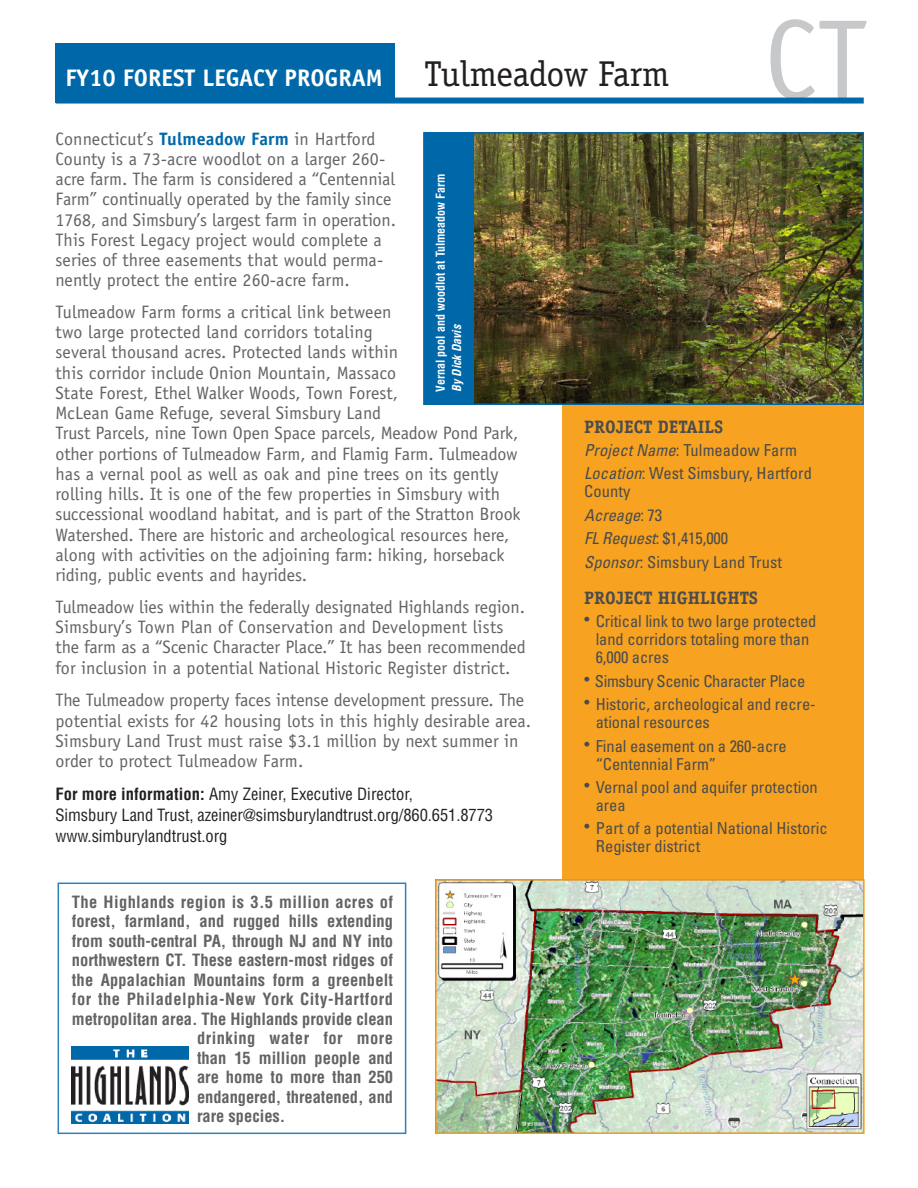
<style>
.page{position:relative;width:918px;height:1188px;background:#fff}
.page>*{position:absolute;margin:0;border:0;box-sizing:border-box;transform-origin:0 0}
.t1{font:112.8px "Officina Sans";color:#c7c8ca}
.t2{font:36px "Officina Serif";letter-spacing:-.025em;color:#231f20}
.t3{font:700 24px "Officina Sans";color:#fff}
.t4{font:18px/20.2px "Officina Sans";letter-spacing:-.005em;color:#636366}
.t5{font:700 18px "Officina Serif";color:#4b4c4d}
.t6{font:condensed 16.5px/18px "Univers";letter-spacing:-.005em;color:#4b4c4d}
.t7{font:700 condensed 16.5px "Helvetica";color:#636366}
.t8{font:condensed 16.5px/21px "Helvetica";letter-spacing:-.005em;color:#231f20}
.t9{font:700 condensed 16.5px "Helvetica";letter-spacing:.035em;color:#636366}
.t10{font:700 condensed 16.5px "Helvetica";letter-spacing:.025em;color:#636366}
.t11{font:condensed 16.5px "Univers";letter-spacing:-.025em;color:#4b4c4d}
.t12{font:700 condensed 16.5px "Helvetica";letter-spacing:.03em;color:#636366}
.t13{font:italic condensed 16.5px "Univers";letter-spacing:-.005em;color:#4b4c4d}
.t14{font:700 condensed 12px "Helvetica";color:#fff}
.t15{font:italic 700 condensed 12px "Helvetica";color:#fff}
.s1{font-weight:700;color:#0068a9}
.s2{font-weight:700}
.s3{font-style:italic}
.s4{font-style:normal}
</style>
<div class="page">
<div style="left:562px;top:402px;width:302px;height:481px;background:#f7a220"></div>
<img style="left:473px;top:135px;width:388px;height:267px">
<div style="left:423px;top:132px;width:441px;height:273px;border:2px solid #0068a9"></div>
<div style="left:58px;top:883px;width:348px;height:251px;border:2px solid #2c81bb"></div>
<img style="left:72px;top:1047px;width:117px;height:76px">
<div style="left:56px;top:98px;width:808px;height:6px;background:#0068a9"></div>
<div style="left:56px;top:44px;width:339px;height:59px;background:#0068a9"></div>
<div style="left:424px;top:133px;width:49px;height:272px;background:#0068a9"></div>
<img style="left:438px;top:882px;width:424px;height:249px">
<div style="left:435px;top:879px;width:430px;height:255px;border:2px solid #f6a01b"></div>
<p class="t3" style="left:65px;top:62px;width:319px">FY10 FOREST LEGACY PROGRAM</p>
<p class="t2" style="left:424px;top:53px;width:247px">Tulmeadow Farm</p>
<p class="t1" style="left:765px;top:-6px;width:104px">CT</p>
<p class="t4" style="left:56px;top:128px;width:342px">Connecticut’s <span class="s1">Tulmeadow Farm</span> in Hartford County is a 73-acre woodlot on a larger 260- acre farm. The farm is considered a “Centennial Farm” continually operated by the family since 1768, and Simsbury’s largest farm in operation.<br>This Forest Legacy project would complete a series of three easements that would perma&shy;nently protect the entire 260-acre farm.</p>
<p class="t4" style="left:56px;top:302px;width:337px">Tulmeadow Farm forms a critical link between</p>
<p class="t4" style="left:56px;top:322px;width:467px">two large protected land corridors totaling<br>several thousand acres. Protected lands within<br>this corridor include Onion Mountain, Massaco<br>State Forest, Ethel Walker Woods, Town Forest,<br>McLean Game Refuge, several Simsbury Land<br>Trust Parcels, nine Town Open Space parcels, Meadow Pond Park, other portions of Tulmeadow Farm, and Flamig Farm. Tulmeadow has a vernal pool as well as oak and pine trees on its gently rolling hills. It is one of the few properties in Simsbury with successional woodland habitat, and is part of the Stratton Brook Watershed. There are historic and archeological resources here, along with activities on the adjoining farm: hiking, horseback riding, public events and hayrides.</p>
<p class="t4" style="left:56px;top:596px;width:471px">Tulmeadow lies within the federally designated Highlands region.<br>Simsbury’s Town Plan of Conservation and Development lists</p>
<p class="t4" style="left:56px;top:637px;width:472px">the farm as a “Scenic Character Place.” It has been recommended</p>
<p class="t4" style="left:56px;top:658px;width:456px">for inclusion in a potential National Historic Register district.</p>
<p class="t4" style="left:56px;top:690px;width:477px">The Tulmeadow property faces intense development pressure. The potential exists for 42 housing lots in this highly desirable area.<br>Simsbury Land Trust must raise $3.1 million by next summer in order to protect Tulmeadow Farm.</p>
<p class="t8" style="left:56px;top:784px;width:439px"><span class="s2">For more information:</span> Amy Zeiner, Executive Director,<br>Simsbury Land Trust, azeiner@simsburylandtrust.org/860.651.8773</p>
<p class="t8" style="left:56px;top:826px;width:173px">www.simburylandtrust.org</p>
<p class="t14" style="left:433px;top:392px;width:220px;rotate:-90deg">Vernal pool and woodlot at Tulmeadow Farm</p>
<p class="t15" style="left:449px;top:392px;width:69px;rotate:-90deg">By Dick Davis</p>
<p class="t10" style="left:72px;top:892px;width:323px">The Highlands region is 3.5 million acres of</p>
<p class="t7" style="left:72px;top:911px;width:323px">forest, farmland, and rugged hills extending</p>
<p class="t7" style="left:72px;top:931px;width:323px">from south-central PA, through NJ and NY into</p>
<p class="t7" style="left:72px;top:950px;width:323px">northwestern CT. These eastern-most ridges of</p>
<p class="t7" style="left:72px;top:970px;width:323px">the Appalachian Mountains form a greenbelt</p>
<p class="t9" style="left:72px;top:989px;width:323px">for the Philadelphia-New York City-Hartford</p>
<p class="t7" style="left:72px;top:1009px;width:323px">metropolitan area. The Highlands provide clean</p>
<p class="t12" style="left:197px;top:1028px;width:198px">drinking water for more</p>
<p class="t7" style="left:197px;top:1048px;width:198px">than 15 million people and</p>
<p class="t7" style="left:197px;top:1067px;width:198px">are home to more than 250</p>
<p class="t7" style="left:197px;top:1087px;width:198px">endangered, threatened, and</p>
<p class="t7" style="left:197px;top:1106px;width:90px">rare species.</p>
<p class="t5" style="left:584px;top:415px;width:141px">PROJECT DETAILS</p>
<p class="t6" style="left:584px;top:441px;width:214px"><span class="s3">Project Name</span>: Tulmeadow Farm</p>
<p class="t6" style="left:584px;top:464px;width:229px"><span class="s3">Location</span>: West Simsbury, Hartford<br>County</p>
<p class="t13" style="left:584px;top:505px;width:79px">Acreage<span class="s4">: 73</span></p>
<p class="t6" style="left:584px;top:529px;width:145px"><span class="s3">FL Request</span>: $1,415,000</p>
<p class="t6" style="left:584px;top:553px;width:199px"><span class="s3">Sponsor</span>: Simsbury Land Trust</p>
<p class="t5" style="left:584px;top:587px;width:175px">PROJECT HIGHLIGHTS</p>
<p class="t6" style="left:596px;top:612px;width:222px;text-indent:-11px"><sup>•</sup> Critical link to two large protected land corridors totaling more than<br>6,000 acres</p>
<p class="t11" style="left:584px;top:671px;width:223px"><sup>•</sup> Simsbury Scenic Character Place</p>
<p class="t6" style="left:596px;top:695px;width:221px;text-indent:-11px"><sup>•</sup> Historic, archeological and recre&shy;ational resources</p>
<p class="t6" style="left:596px;top:737px;width:193px;text-indent:-11px"><sup>•</sup> Final easement on a 260-acre “Centennial Farm”</p>
<p class="t6" style="left:596px;top:778px;width:224px;text-indent:-11px"><sup>•</sup> Vernal pool and aquifer protection area</p>
<p class="t6" style="left:596px;top:819px;width:233px;text-indent:-12px"><sup>•</sup> Part of a potential National Historic<br>Register district</p>
</div>
